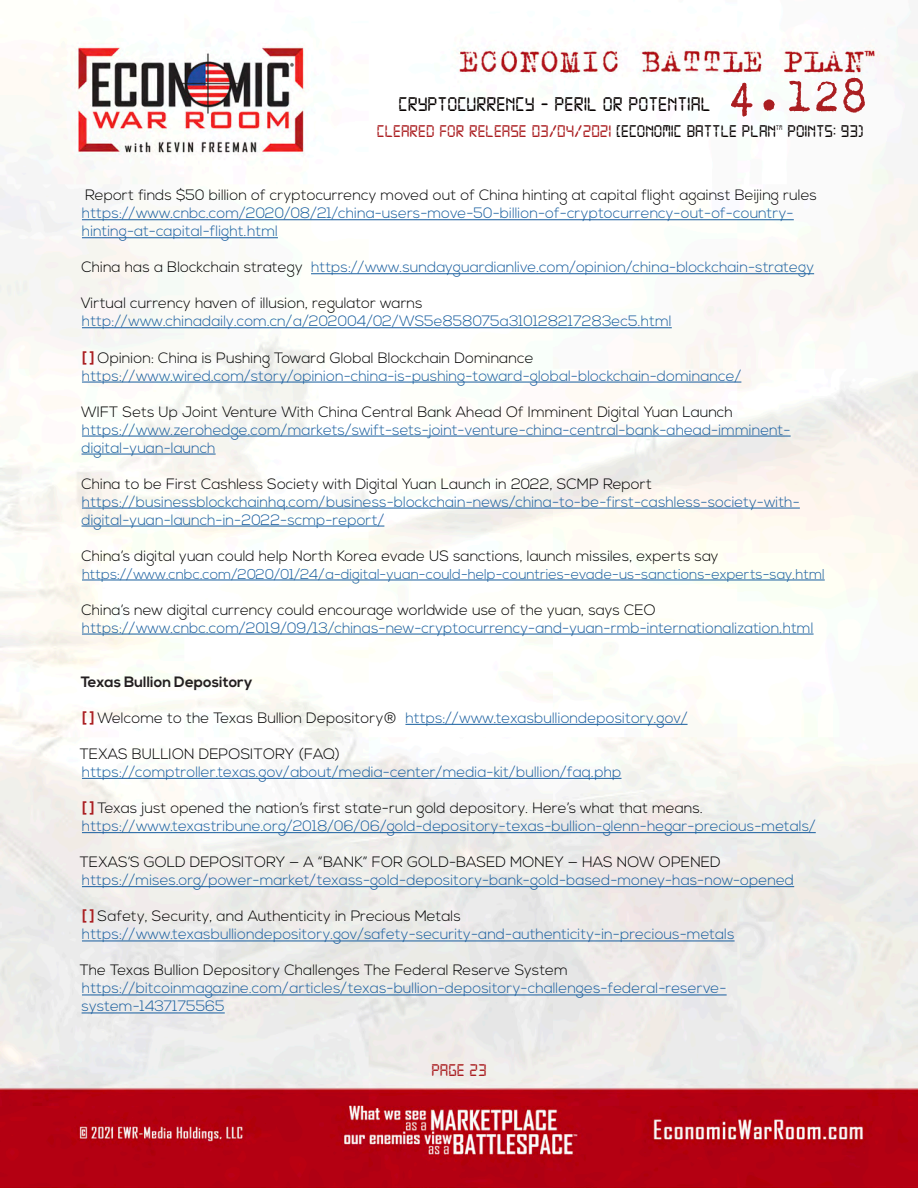
<style>
.page{position:relative;width:918px;height:1188px;background:#fff}
.page>*{position:absolute;margin:0;border:0;box-sizing:border-box;transform-origin:0 0}
.t1{font:51px "Trixie";color:#aa1e21}
.t2{font:21px "Digital 7";color:#080302}
.t3{font:18px "Digital 7";color:#aa1e21}
.t4{font:18px "Digital 7";color:#080302}
.t5{font:300 15px/18px "Nexa";color:#175d9e}
.t6{font:300 15px "Nexa";color:#000}
.t7{font:700 15px "Nexa";color:#231f20}
.t8{font:300 14.25px "Nexa";color:#175d9e}
.t9{font:7.05px "Digital 7";color:#080302}
.s1{color:#080302}
.s2{color:#000}
.s3{font-weight:700;color:#aa1e21}
</style>
<div class="page">
<img style="left:0;top:5px;width:918px;height:1183px">
<hr style="left:82px;top:219px;width:712px;height:1px;background:#175d9e">
<hr style="left:82px;top:237px;width:196px;height:1px;background:#175d9e">
<hr style="left:311px;top:273px;width:503px;height:1px;background:#175d9e">
<hr style="left:82px;top:327px;width:590px;height:1px;background:#175d9e">
<hr style="left:82px;top:382px;width:659px;height:1px;background:#175d9e">
<hr style="left:82px;top:436px;width:709px;height:1px;background:#175d9e">
<hr style="left:82px;top:454px;width:134px;height:1px;background:#175d9e">
<hr style="left:82px;top:508px;width:718px;height:1px;background:#175d9e">
<hr style="left:82px;top:526px;width:302px;height:1px;background:#175d9e">
<hr style="left:82px;top:580px;width:743px;height:1px;background:#175d9e">
<hr style="left:82px;top:634px;width:732px;height:1px;background:#175d9e">
<hr style="left:405px;top:724px;width:283px;height:1px;background:#175d9e">
<hr style="left:82px;top:778px;width:539px;height:1px;background:#175d9e">
<hr style="left:82px;top:832px;width:734px;height:1px;background:#175d9e">
<hr style="left:82px;top:886px;width:712px;height:1px;background:#175d9e">
<hr style="left:82px;top:941px;width:653px;height:1px;background:#175d9e">
<hr style="left:82px;top:995px;width:645px;height:1px;background:#175d9e">
<hr style="left:82px;top:1013px;width:143px;height:1px;background:#175d9e">
<h1 class="t1" style="left:728px;top:62px;width:142px">4.128</h1>
<p class="t3" style="left:377px;top:123px;width:401px">CLEARED FOR RELEASE 03/04/2021 <span class="s1">[ECONOMIC BATTLE PLAN</span></p>
<p class="t9" style="left:776px;top:124px;width:8px">TM</p>
<p class="t4" style="left:788px;top:123px;width:78px">POINTS: 93)</p>
<h2 class="t2" style="left:399px;top:95px;width:314px">CRYPTOCURRENCY - PERIL OR POTENTIAL</h2>
<p class="t6" style="left:85px;top:186px;width:733px">Report finds $50 billion of cryptocurrency moved out of China hinting at capital flight against Beijing rules</p>
<p class="t5" style="left:82px;top:205px;width:713px">https://www.cnbc.com/2020/08/21/china-users-move-50-billion-of-cryptocurrency-out-of-country&shy;hinting-at-capital-flight.html</p>
<p class="t5" style="left:81px;top:259px;width:734px"><span class="s2">China has a Blockchain strategy</span> https://www.sundayguardianlive.com/opinion/china-blockchain-strategy</p>
<p class="t6" style="left:81px;top:294px;width:344px">Virtual currency haven of illusion, regulator warns</p>
<p class="t5" style="left:82px;top:313px;width:591px">http://www.chinadaily.com.cn/a/202004/02/WS5e858075a310128217283ec5.html</p>
<p class="t6" style="left:82px;top:349px;width:453px"><span class="s3">[ ]</span> Opinion: China is Pushing Toward Global Blockchain Dominance</p>
<p class="t5" style="left:82px;top:367px;width:661px">https://www.wired.com/story/opinion-china-is-pushing-toward-global-blockchain-dominance/</p>
<p class="t6" style="left:81px;top:403px;width:653px">WIFT Sets Up Joint Venture With China Central Bank Ahead Of Imminent Digital Yuan Launch</p>
<p class="t5" style="left:82px;top:421px;width:711px">https://www.zerohedge.com/markets/swift-sets-joint-venture-china-central-bank-ahead-imminent&shy;digital-yuan-launch</p>
<p class="t6" style="left:81px;top:475px;width:572px">China to be First Cashless Society with Digital Yuan Launch in 2022, SCMP Report</p>
<p class="t5" style="left:82px;top:493px;width:720px">https://businessblockchainhq.com/business-blockchain-news/china-to-be-first-cashless-society-with&shy;digital-yuan-launch-in-2022-scmp-report/</p>
<p class="t6" style="left:81px;top:547px;width:639px">China’s digital yuan could help North Korea evade US sanctions, launch missiles, experts say</p>
<p class="t8" style="left:82px;top:565px;width:744px">https://www.cnbc.com/2020/01/24/a-digital-yuan-could-help-countries-evade-us-sanctions-experts-say.html</p>
<p class="t6" style="left:81px;top:601px;width:576px">China’s new digital currency could encourage worldwide use of the yuan, says CEO</p>
<p class="t5" style="left:82px;top:619px;width:733px">https://www.cnbc.com/2019/09/13/chinas-new-cryptocurrency-and-yuan-rmb-internationalization.html</p>
<p class="t7" style="left:81px;top:673px;width:173px">Texas Bullion Depository</p>
<p class="t5" style="left:82px;top:709px;width:607px"><span class="s3">[ ]</span> <span class="s2">Welcome to the Texas Bullion Depository®</span> https://www.texasbulliondepository.gov/</p>
<p class="t6" style="left:80px;top:745px;width:262px">TEXAS BULLION DEPOSITORY (FAQ)</p>
<p class="t5" style="left:82px;top:763px;width:541px">https://comptroller.texas.gov/about/media-center/media-kit/bullion/faq.php</p>
<p class="t6" style="left:82px;top:799px;width:622px"><span class="s3">[ ]</span> Texas just opened the nation’s first state-run gold depository. Here’s what that means.</p>
<p class="t5" style="left:82px;top:818px;width:735px">https://www.texastribune.org/2018/06/06/gold-depository-texas-bullion-glenn-hegar-precious-metals/</p>
<p class="t6" style="left:80px;top:853px;width:642px">TEXAS’S GOLD DEPOSITORY — A “BANK” FOR GOLD-BASED MONEY — HAS NOW OPENED</p>
<p class="t5" style="left:82px;top:872px;width:714px">https://mises.org/power-market/texass-gold-depository-bank-gold-based-money-has-now-opened</p>
<p class="t6" style="left:82px;top:908px;width:380px"><span class="s3">[ ]</span> Safety, Security, and Authenticity in Precious Metals</p>
<p class="t5" style="left:82px;top:926px;width:654px">https://www.texasbulliondepository.gov/safety-security-and-authenticity-in-precious-metals</p>
<p class="t6" style="left:80px;top:962px;width:490px">The Texas Bullion Depository Challenges The Federal Reserve System</p>
<p class="t5" style="left:82px;top:980px;width:647px">https://bitcoinmagazine.com/articles/texas-bullion-depository-challenges-federal-reserve&shy;system-1437175565</p>
<p class="t3" style="left:431px;top:1062px;width:57px">PAGE 23</p>
</div>
